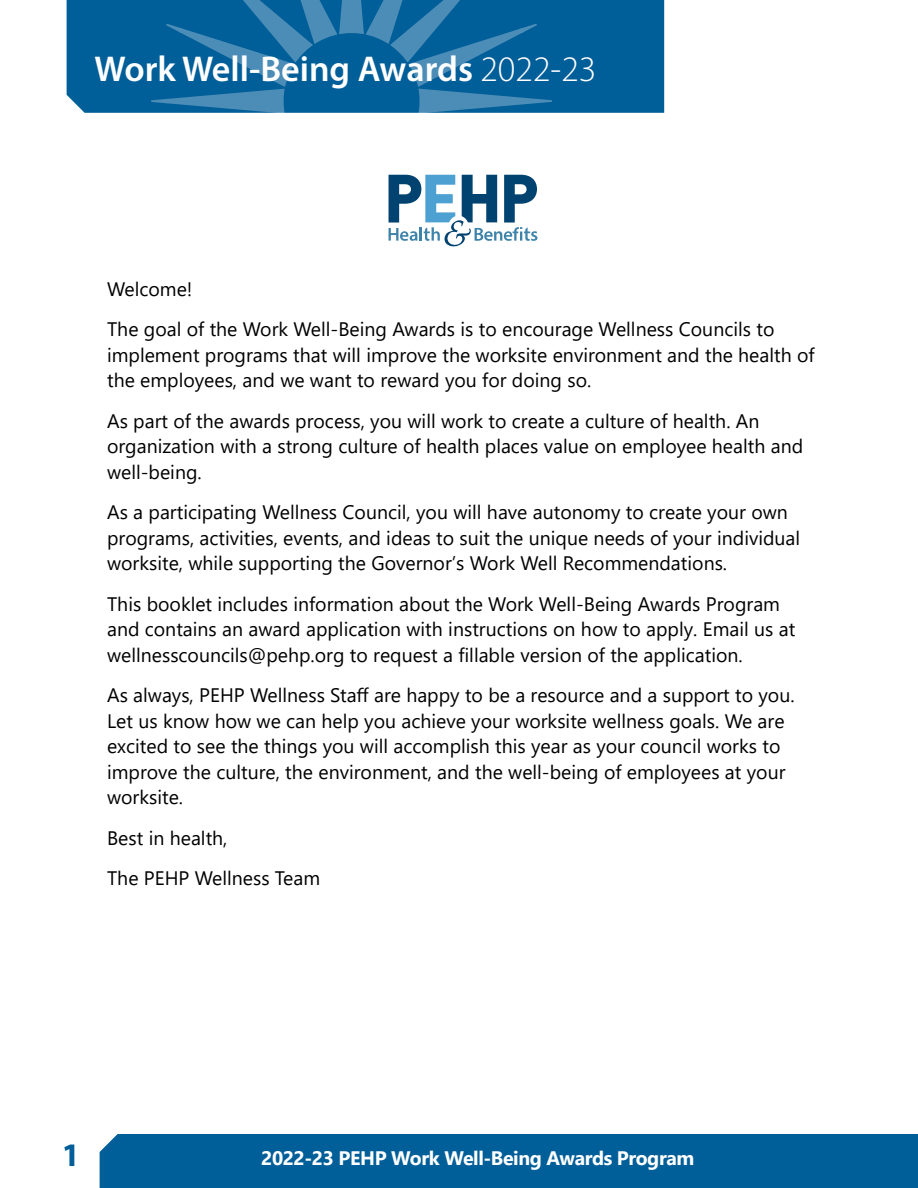
<style>
.page{position:relative;width:918px;height:1188px;background:#fff}
.page>*{position:absolute;margin:0;border:0;box-sizing:border-box;transform-origin:0 0}
.t1{font:600 36px "Myriad Pro";color:#fff}
.t2{font:700 33px "Myriad Pro";color:#005e99}
.t3{font:19.5px/25.5px "Segoe UI";color:#000}
.t4{font:700 19.5px "Segoe UI";letter-spacing:-.02em;color:#fff}
.s1{font-weight:300}
</style>
<div class="page">
<div style="left:67px;top:0;width:597px;height:113px;background:#005e99"></div>
<svg style="left:151px;top:0;width:401px;height:113px;background:#146aa1"></svg>
<div style="left:100px;top:1134px;width:818px;height:54px;background:#005e99"></div>
<svg style="left:389px;top:175px;width:148px;height:72px"></svg>
<h1 class="t1" style="left:94px;top:46px;width:504px">Work Well-Being Awards <span class="s1">2022-23</span></h1>
<p class="t3" style="left:107px;top:267px;width:669px;line-height:40.5px">Welcome!<br>The goal of the Work Well-Being Awards is to encourage Wellness Councils to</p>
<p class="t3" style="left:107px;top:340px;width:709px">implement programs that will improve the worksite environment and the health of the employees, and we want to reward you for doing so.</p>
<p class="t3" style="left:107px;top:406px;width:698px">As part of the awards process, you will work to create a culture of health. An organization with a strong culture of health places value on employee health and well-being.</p>
<p class="t3" style="left:107px;top:498px;width:695px">As a participating Wellness Council, you will have autonomy to create your own programs, activities, events, and ideas to suit the unique needs of your individual worksite, while supporting the Governor’s Work Well Recommendations.</p>
<p class="t3" style="left:107px;top:589px;width:690px">This booklet includes information about the Work Well-Being Awards Program and contains an award application with instructions on how to apply. Email us at wellnesscouncils@pehp.org to request a fillable version of the application.</p>
<p class="t3" style="left:107px;top:681px;width:689px">As always, PEHP Wellness Staff are happy to be a resource and a support to you.<br>Let us know how we can help you achieve your worksite wellness goals. We are excited to see the things you will accomplish this year as your council works to improve the culture, the environment, and the well-being of employees at your worksite.</p>
<p class="t3" style="left:107px;top:816px;width:215px;line-height:40.5px">Best in health,<br>The PEHP Wellness Team</p>
<h2 class="t2" style="left:62px;top:1134px;width:20px">1</h2>
<p class="t4" style="left:261px;top:1139px;width:435px">2022-23 PEHP Work Well-Being Awards Program</p>
</div>
